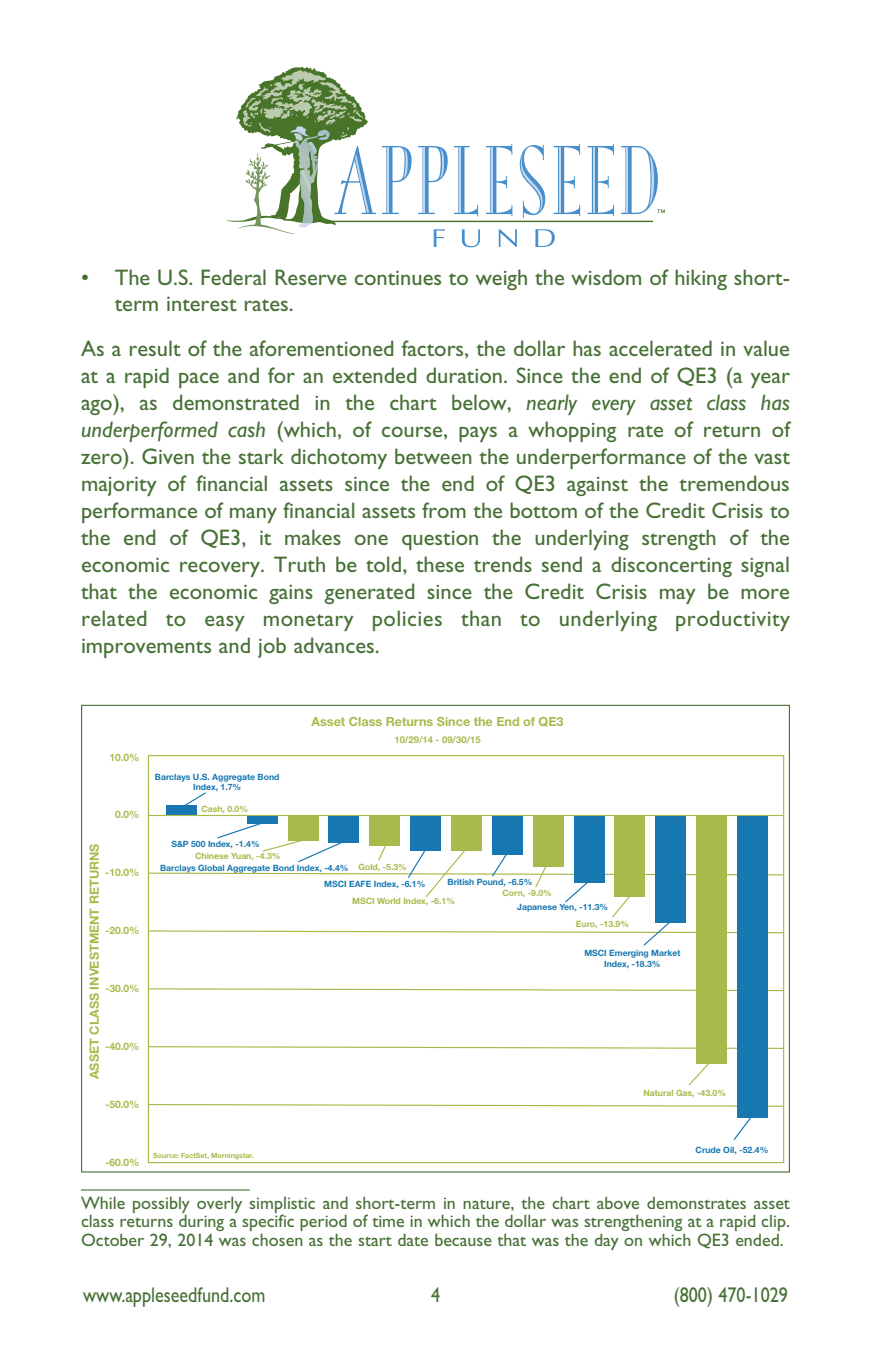
<style>
.page{position:relative;width:871px;height:1357px;background:#fff}
.page>*{position:absolute;margin:0;border:0;box-sizing:border-box;transform-origin:0 0}
.t1{font:22.5px/27px "Gill Sans Std";color:#467035}
.t2{font:21.38px "Gill Sans";color:#467035;scale:.85 1}
.t3{font:18px/18.7px "Gill Sans Std";color:#467035;text-align:justify}
.t4{font:12.6px "Helvetica Neue Bold+T42";color:#aab94c}
.t5{font:10.35px "Helvetica Neue Bold+T42";color:#aab94c}
.t6{font:9.45px "Helvetica Neue Bold+T42";color:#aab94c}
.t7{font:8.55px/10.3px "Helvetica Neue Bold+T42";color:#1677b1;text-align:center}
.t8{font:8.55px "Helvetica Neue Bold+T42";color:#aab94c}
.t9{font:7.2px "Helvetica Neue Bold+T42";color:#aab94c}
.s1{font-style:italic}
</style>
<div class="page">
<hr style="left:296px;top:221px;width:357px;height:1px;background:#48742a">
<svg style="left:434px;top:229px;width:11px;height:18px"></svg>
<svg style="left:462px;top:229px;width:18px;height:18px"></svg>
<svg style="left:499px;top:229px;width:18px;height:18px"></svg>
<svg style="left:535px;top:229px;width:20px;height:18px"></svg>
<svg style="left:454px;top:146px;width:24px;height:70px"></svg>
<svg style="left:486px;top:144px;width:26px;height:72px"></svg>
<svg style="left:554px;top:144px;width:26px;height:72px"></svg>
<svg style="left:587px;top:144px;width:27px;height:72px"></svg>
<svg style="left:382px;top:146px;width:29px;height:68px"></svg>
<svg style="left:621px;top:146px;width:44px;height:68px"></svg>
<hr style="left:593px;top:147px;width:2px;height:66px;background:#c4d5ed">
<hr style="left:559px;top:147px;width:2px;height:66px;background:#c4d5ed">
<svg style="left:520px;top:145px;width:25px;height:73px"></svg>
<hr style="left:491px;top:147px;width:2px;height:66px;background:#c4d5ed">
<hr style="left:459px;top:147px;width:2px;height:66px;background:#c4d5ed">
<hr style="left:387px;top:147px;width:2px;height:66px;background:#c4d5ed">
<svg style="left:418px;top:146px;width:30px;height:68px"></svg>
<svg style="left:225px;top:68px;width:151px;height:166px"></svg>
<hr style="left:81px;top:1189px;width:169px;height:1px;background:#467035">
<svg style="left:147px;top:755px;width:638px;height:409px"></svg>
<div style="left:166px;top:805px;width:31px;height:10px;background:#1677b1"></div>
<div style="left:247px;top:816px;width:31px;height:8px;background:#1677b1"></div>
<div style="left:288px;top:816px;width:30px;height:25px;background:#aab94c"></div>
<div style="left:328px;top:816px;width:31px;height:27px;background:#1677b1"></div>
<div style="left:369px;top:816px;width:31px;height:29px;background:#aab94c"></div>
<div style="left:410px;top:816px;width:31px;height:35px;background:#1677b1"></div>
<div style="left:451px;top:816px;width:31px;height:35px;background:#aab94c"></div>
<div style="left:492px;top:816px;width:31px;height:39px;background:#1677b1"></div>
<div style="left:533px;top:816px;width:30px;height:51px;background:#aab94c"></div>
<div style="left:573px;top:816px;width:31px;height:66px;background:#1677b1"></div>
<div style="left:614px;top:816px;width:31px;height:81px;background:#aab94c"></div>
<div style="left:655px;top:816px;width:31px;height:107px;background:#1677b1"></div>
<div style="left:696px;top:816px;width:31px;height:247px;background:#aab94c"></div>
<div style="left:737px;top:816px;width:31px;height:302px;background:#1677b1"></div>
<hr style="left:148px;top:815px;width:635px;height:1px;background:#aab94c">
<svg style="left:184px;top:791px;width:23px;height:16px"></svg>
<svg style="left:216px;top:821px;width:129px;height:42px"></svg>
<svg style="left:377px;top:845px;width:10px;height:17px"></svg>
<svg style="left:407px;top:848px;width:60px;height:50px"></svg>
<svg style="left:491px;top:852px;width:17px;height:26px"></svg>
<svg style="left:534px;top:867px;width:14px;height:22px"></svg>
<svg style="left:564px;top:880px;width:26px;height:23px"></svg>
<svg style="left:611px;top:895px;width:20px;height:24px"></svg>
<svg style="left:642px;top:920px;width:30px;height:27px"></svg>
<svg style="left:687px;top:1059px;width:26px;height:28px"></svg>
<svg style="left:732px;top:1114px;width:21px;height:27px"></svg>
<p class="t1" style="left:115px;top:267px;width:677px;line-height:25.9px;text-indent:-34px">• The U.S. Federal Reserve continues to weigh the wisdom of hiking short&shy;term interest rates.</p>
<p class="t1" style="left:81px;top:338px;width:710px;text-align:justify">As a result of the aforementioned factors, the dollar has accelerated in value at a rapid pace and for an extended duration. Since the end of QE3 (a year ago), as demonstrated in the chart below, <span class="s1">nearly every asset class has underperformed cash</span> (which, of course, pays a whopping rate of return of zero). Given the stark dichotomy between the underperformance of the vast majority of financial assets since the end of QE3 against the tremendous performance of many financial assets from the bottom of the Credit Crisis to the end of QE3, it makes one question the underlying strength of the economic recovery. Truth be told, these trends send a disconcerting signal that the economic gains generated since the Credit Crisis may be more related to easy monetary policies than to underlying productivity improvements and job advances.</p>
<p class="t5" style="left:109px;top:753px;width:32px">10.0%</p>
<p class="t5" style="left:115px;top:811px;width:26px">0.0%</p>
<p class="t4" style="left:90px;top:1079px;width:237px;rotate:-90deg">ASSET CLASS INVESTMENT RETURNS</p>
<p class="t5" style="left:105px;top:869px;width:36px">-10.0%</p>
<p class="t5" style="left:105px;top:927px;width:36px">-20.0%</p>
<p class="t5" style="left:105px;top:984px;width:36px">-30.0%</p>
<p class="t5" style="left:105px;top:1042px;width:36px">-40.0%</p>
<p class="t5" style="left:105px;top:1100px;width:36px">-50.0%</p>
<p class="t4" style="left:311px;top:717px;width:254px">Asset Class Returns Since the End of QE3</p>
<p class="t6" style="left:394px;top:736px;width:88px">10/29/14 - 09/30/15</p>
<p class="t7" style="left:155px;top:772px;width:126px">Barclays U.S. Aggregate Bond<br>Index, 1.7%</p>
<p class="t8" style="left:201px;top:806px;width:48px">Cash, 0.0%</p>
<p class="t7" style="left:171px;top:839px;width:90px">S&amp;P 500 Index, -1.4%</p>
<p class="t8" style="left:195px;top:853px;width:87px">Chinese Yuan, -4.3%</p>
<p class="t7" style="left:160px;top:863px;width:190px">Barclays Global Aggregate Bond Index, -4.4%</p>
<p class="t8" style="left:358px;top:864px;width:50px">Gold, -5.3%</p>
<p class="t7" style="left:447px;top:877px;width:86px">British Pound, -6.5%</p>
<p class="t8" style="left:502px;top:890px;width:51px">Corn, -9.0%</p>
<p class="t7" style="left:517px;top:903px;width:92px">Japanese Yen, -11.3%</p>
<p class="t8" style="left:576px;top:920px;width:55px">Euro, -13.9%</p>
<p class="t7" style="left:324px;top:879px;width:103px">MSCI EAFE Index, -6.1%</p>
<p class="t8" style="left:352px;top:898px;width:104px">MSCI World Index, -6.1%</p>
<p class="t7" style="left:584px;top:949px;width:97px">MSCI Emerging Market<br>Index, -18.3%</p>
<p class="t8" style="left:643px;top:1090px;width:84px">Natural Gas, -43.0%</p>
<p class="t5" style="left:105px;top:1158px;width:36px">-60.0%</p>
<p class="t9" style="left:153px;top:1153px;width:102px">Source: FactSet, Morningstar.</p>
<p class="t7" style="left:695px;top:1145px;width:74px">Crude Oil, -52.4%</p>
<p class="t3" style="left:81px;top:1195px;width:710px">While possibly overly simplistic and short-term in nature, the chart above demonstrates asset class returns during a specific period of time in which the dollar was strengthening at a rapid clip.<br>October 29, 2014 was chosen as the start date because that was the day on which QE3 ended.</p>
<p class="t2" style="left:83px;top:1287px;width:216px">www.appleseedfund.com</p>
<p class="t2" style="left:431px;top:1287px;width:12px">4</p>
<p class="t2" style="left:674px;top:1287px;width:136px">(800) 470-1029</p>
</div>
